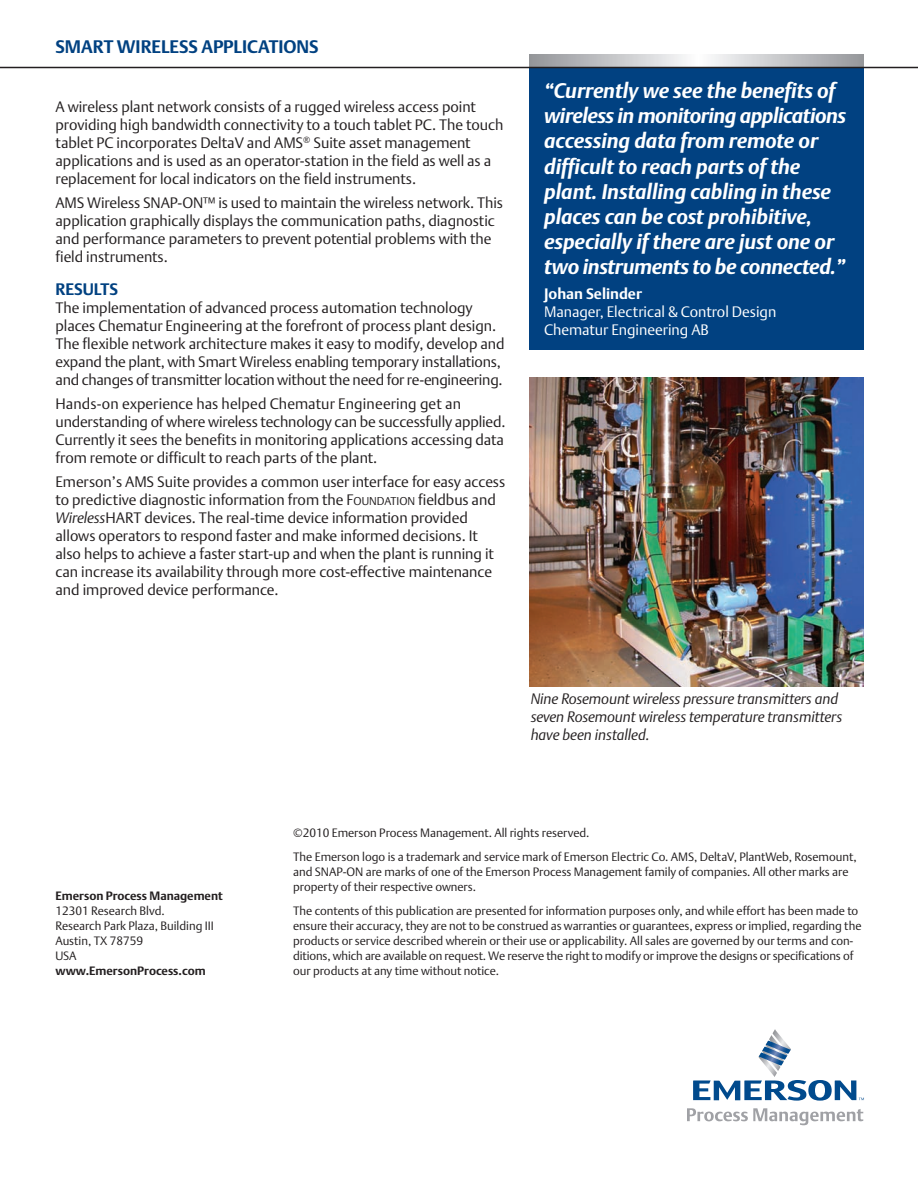
<style>
.page{position:relative;width:918px;height:1188px;background:#fff}
.page>*{position:absolute;margin:0;border:0;box-sizing:border-box;transform-origin:0 0}
.t1{font:italic 700 21px/25.2px "DTL Argo T";color:#fff}
.t2{font:700 18px "DTL Argo T";color:#014181}
.t3{font:700 16.5px "DTL Argo T";color:#014181}
.t4{font:15px/18px "DTL Argo T Light";color:#231f20}
.t5{font:italic 15px/18px "DTL Argo T Light";letter-spacing:-.005em;color:#231f20}
.t6{font:15px/18px "DTL Argo T Light";color:#fff}
.t7{font:700 15px "DTL Argo T";color:#fff}
.t8{font:12px/15px "DTL Argo T Light";color:#231f20}
.t9{font:700 12px "DTL Argo T";color:#231f20}
.s1{font-size:11.25px}
.s2{font-style:italic}
</style>
<div class="page">
<div style="left:529px;top:67px;width:335px;height:283px;background:#014181"></div>
<svg style="left:529px;top:54px;width:335px;height:13px;background:#c4c5c7"></svg>
<svg style="left:693px;top:1029px;width:171px;height:72px"></svg>
<svg style="left:687px;top:1108px;width:176px;height:17px"></svg>
<hr style="left:0;top:67px;width:918px;height:1px;background:#231f20">
<img style="left:529px;top:377px;width:335px;height:310px">
<p class="t2" style="left:56px;top:39px;width:265px">SMART WIRELESS APPLICATIONS</p>
<p class="t4" style="left:55px;top:99px;width:450px">A wireless plant network consists of a rugged wireless access point providing high bandwidth connectivity to a touch tablet PC. The touch tablet PC incorporates DeltaV and AMS<sup>®</sup> Suite asset management applications and is used as an operator-station in the field as well as a replacement for local indicators on the field instruments.</p>
<p class="t4" style="left:55px;top:195px;width:449px">AMS Wireless SNAP-ON™ is used to maintain the wireless network. This application graphically displays the communication paths, diagnostic and performance parameters to prevent potential problems with the field instruments.</p>
<p class="t3" style="left:56px;top:282px;width:64px">RESULTS</p>
<p class="t4" style="left:56px;top:300px;width:451px">The implementation of advanced process automation technology places Chematur Engineering at the forefront of process plant design.<br>The flexible network architecture makes it easy to modify, develop and expand the plant, with Smart Wireless enabling temporary installations, and changes of transmitter location without the need for re-engineering.</p>
<p class="t4" style="left:56px;top:396px;width:452px">Hands-on experience has helped Chematur Engineering get an understanding of where wireless technology can be successfully applied.<br>Currently it sees the benefits in monitoring applications accessing data from remote or difficult to reach parts of the plant.</p>
<p class="t4" style="left:56px;top:474px;width:451px">Emerson’s AMS Suite provides a common user interface for easy access to predictive diagnostic information from the F<span class="s1">OUNDATION</span> fieldbus and <span class="s2">Wireless</span>HART devices. The real-time device information provided allows operators to respond faster and make informed decisions. It also helps to achieve a faster start-up and when the plant is running it can increase its availability through more cost-effective maintenance and improved device performance.</p>
<p class="t1" style="left:544px;top:80px;width:304px">“Currently we see the benefits of wireless in monitoring applications accessing data from remote or difficult to reach parts of the plant. Installing cabling in these places can be cost prohibitive, especially if there are just one or two instruments to be connected.”</p>
<p class="t7" style="left:544px;top:287px;width:99px">Johan Selinder</p>
<p class="t6" style="left:544px;top:303px;width:234px">Manager, Electrical &amp; Control Design<br>Chematur Engineering AB</p>
<p class="t5" style="left:531px;top:691px;width:313px">Nine Rosemount wireless pressure transmitters and seven Rosemount wireless temperature transmitters have been installed.</p>
<p class="t9" style="left:56px;top:891px;width:169px">Emerson Process Management</p>
<p class="t8" style="left:56px;top:904px;width:160px">12301 Research Blvd.<br>Research Park Plaza, Building III<br>Austin, TX 78759<br>USA</p>
<p class="t9" style="left:56px;top:966px;width:152px">www.EmersonProcess.com</p>
<p class="t8" style="left:293px;top:822px;width:565px;line-height:24px">©2010 Emerson Process Management. All rights reserved.<br>The Emerson logo is a trademark and service mark of Emerson Electric Co. AMS, DeltaV, PlantWeb, Rosemount,</p>
<p class="t8" style="left:293px;top:865px;width:557px">and SNAP-ON are marks of one of the Emerson Process Management family of companies. All other marks are property of their respective owners.</p>
<p class="t8" style="left:293px;top:904px;width:570px">The contents of this publication are presented for information purposes only, and while effort has been made to ensure their accuracy, they are not to be construed as warranties or guarantees, express or implied, regarding the products or service described wherein or their use or applicability. All sales are governed by our terms and con&shy;ditions, which are available on request. We reserve the right to modify or improve the designs or specifications of our products at any time without notice.</p>
</div>
